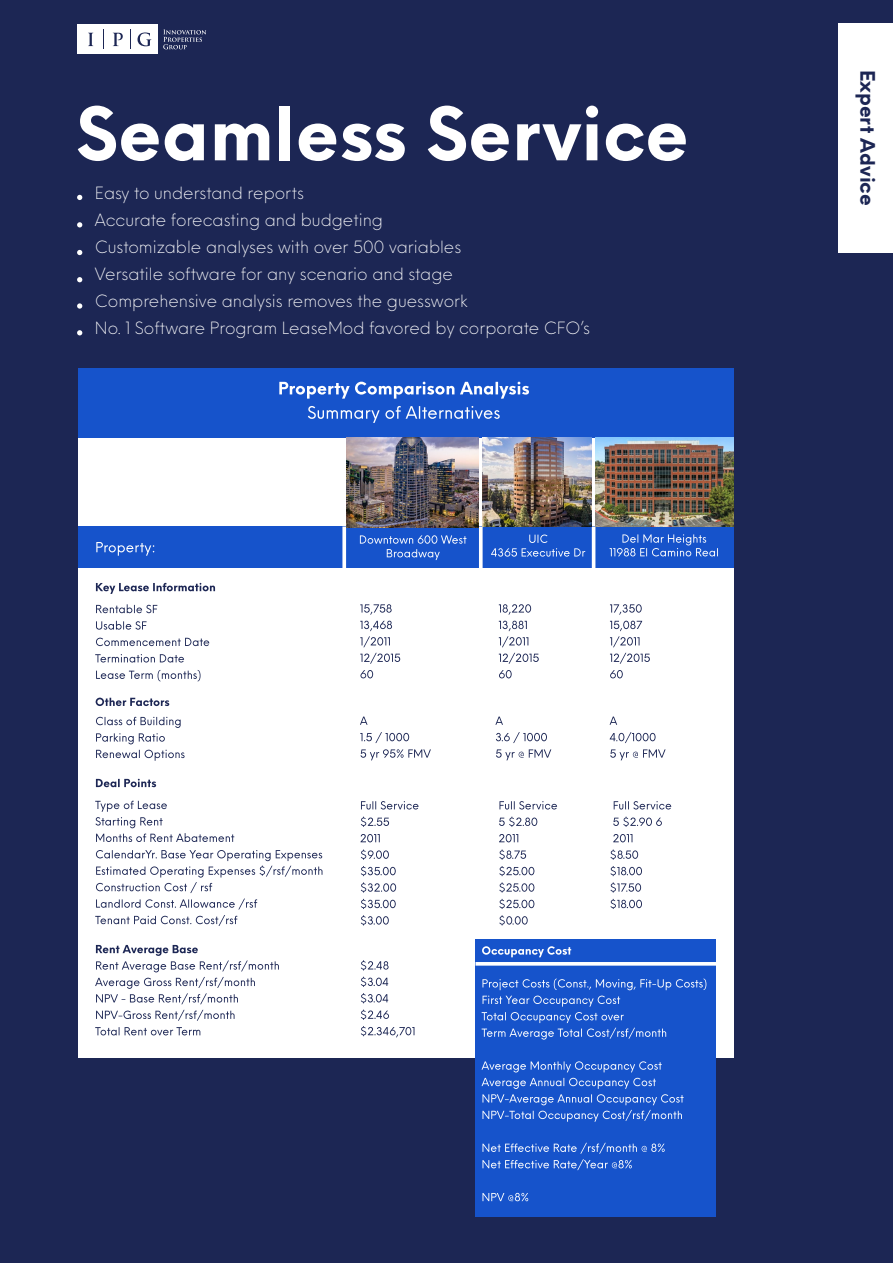
<style>
.page{position:relative;width:893px;height:1263px;background:#1c2654}
.page>*{position:absolute;margin:0;border:0;box-sizing:border-box;transform-origin:0 0}
.t1{font:700 72px "Neue Einstellung";color:#fff}
.t2{font:700 19.5px "Neue Einstellung";color:#1c2654}
.t3{font:300 16.5px/27px "Neue Einstellung";color:#fff}
</style>
<div class="page">
<svg style="left:77px;top:195px;width:5px;height:5px"></svg>
<svg style="left:77px;top:303px;width:5px;height:6px"></svg>
<svg style="left:77px;top:222px;width:5px;height:5px"></svg>
<svg style="left:77px;top:330px;width:5px;height:5px"></svg>
<svg style="left:77px;top:277px;width:5px;height:5px"></svg>
<svg style="left:77px;top:250px;width:5px;height:5px"></svg>
<div style="left:78px;top:430px;width:656px;height:627px;background:#fff"></div>
<div style="left:78px;top:368px;width:656px;height:69px;background:#1653cb"></div>
<div style="left:78px;top:527px;width:656px;height:41px;background:#1653cb"></div>
<svg style="left:342px;top:526px;width:4px;height:42px"></svg>
<svg style="left:479px;top:526px;width:4px;height:42px"></svg>
<hr style="left:592px;top:526px;width:3px;height:44px;background:#fff">
<img style="left:483px;top:437px;width:109px;height:90px">
<img style="left:595px;top:437px;width:139px;height:90px">
<img style="left:346px;top:437px;width:133px;height:90px">
<svg style="left:491px;top:534px;width:94px;height:23px"></svg>
<svg style="left:96px;top:670px;width:105px;height:11px"></svg>
<svg style="left:95px;top:654px;width:89px;height:8px"></svg>
<svg style="left:96px;top:638px;width:113px;height:8px"></svg>
<svg style="left:96px;top:621px;width:51px;height:9px"></svg>
<svg style="left:96px;top:604px;width:61px;height:9px"></svg>
<svg style="left:96px;top:583px;width:119px;height:11px"></svg>
<svg style="left:308px;top:406px;width:192px;height:17px"></svg>
<svg style="left:279px;top:382px;width:250px;height:17px"></svg>
<svg style="left:360px;top:535px;width:106px;height:25px"></svg>
<svg style="left:96px;top:542px;width:58px;height:14px"></svg>
<svg style="left:610px;top:534px;width:108px;height:22px"></svg>
<svg style="left:360px;top:670px;width:263px;height:8px"></svg>
<svg style="left:360px;top:653px;width:290px;height:11px"></svg>
<svg style="left:360px;top:621px;width:282px;height:26px"></svg>
<svg style="left:360px;top:604px;width:282px;height:11px"></svg>
<svg style="left:96px;top:750px;width:89px;height:11px"></svg>
<svg style="left:96px;top:717px;width:85px;height:27px"></svg>
<svg style="left:96px;top:698px;width:73px;height:8px"></svg>
<svg style="left:360px;top:749px;width:306px;height:11px"></svg>
<svg style="left:360px;top:732px;width:296px;height:11px"></svg>
<svg style="left:360px;top:716px;width:257px;height:9px"></svg>
<svg style="left:361px;top:915px;width:167px;height:10px"></svg>
<svg style="left:361px;top:899px;width:281px;height:10px"></svg>
<svg style="left:361px;top:882px;width:280px;height:10px"></svg>
<svg style="left:361px;top:866px;width:281px;height:10px"></svg>
<svg style="left:361px;top:849px;width:277px;height:11px"></svg>
<svg style="left:360px;top:834px;width:272px;height:8px"></svg>
<svg style="left:361px;top:817px;width:301px;height:10px"></svg>
<svg style="left:361px;top:801px;width:310px;height:8px"></svg>
<svg style="left:95px;top:1027px;width:105px;height:8px"></svg>
<svg style="left:96px;top:1010px;width:139px;height:11px"></svg>
<svg style="left:95px;top:945px;width:184px;height:59px"></svg>
<svg style="left:361px;top:1026px;width:53px;height:11px"></svg>
<svg style="left:361px;top:1010px;width:28px;height:10px"></svg>
<svg style="left:361px;top:993px;width:27px;height:10px"></svg>
<svg style="left:361px;top:977px;width:27px;height:10px"></svg>
<svg style="left:361px;top:960px;width:28px;height:10px"></svg>
<svg style="left:95px;top:915px;width:142px;height:11px"></svg>
<svg style="left:96px;top:850px;width:226px;height:59px"></svg>
<svg style="left:95px;top:801px;width:139px;height:41px"></svg>
<svg style="left:96px;top:779px;width:60px;height:8px"></svg>
<div style="left:476px;top:939px;width:240px;height:277px;background:#1653cb"></div>
<svg style="left:475px;top:962px;width:241px;height:4px"></svg>
<svg style="left:482px;top:1193px;width:46px;height:8px"></svg>
<svg style="left:482px;top:1143px;width:183px;height:27px"></svg>
<svg style="left:481px;top:1078px;width:203px;height:44px"></svg>
<svg style="left:481px;top:1061px;width:181px;height:11px"></svg>
<svg style="left:482px;top:978px;width:224px;height:62px"></svg>
<svg style="left:482px;top:946px;width:89px;height:11px"></svg>
<div style="left:78px;top:25px;width:80px;height:29px;background:#fff"></div>
<svg style="left:163px;top:29px;width:43px;height:20px"></svg>
<svg style="left:130px;top:30px;width:1px;height:19px"></svg>
<svg style="left:88px;top:33px;width:5px;height:13px"></svg>
<svg style="left:138px;top:32px;width:13px;height:14px"></svg>
<svg style="left:113px;top:33px;width:10px;height:13px"></svg>
<div style="left:839px;top:24px;width:54px;height:229px;background:#fff"></div>
<h1 class="t1" style="left:76px;top:69px;width:614px">Seamless Service</h1>
<p class="t3" style="left:95px;top:178px;width:497px">Easy to understand reports<br>Accurate forecasting and budgeting<br>Customizable analyses with over 500 variables<br>Versatile software for any scenario and stage<br>Comprehensive analysis removes the guesswork<br>No. 1 Software Program LeaseMod favored by corporate CFO’s</p>
<p class="t2" style="left:885px;top:70px;width:137px;rotate:90deg">Expert Advice</p>
</div>
